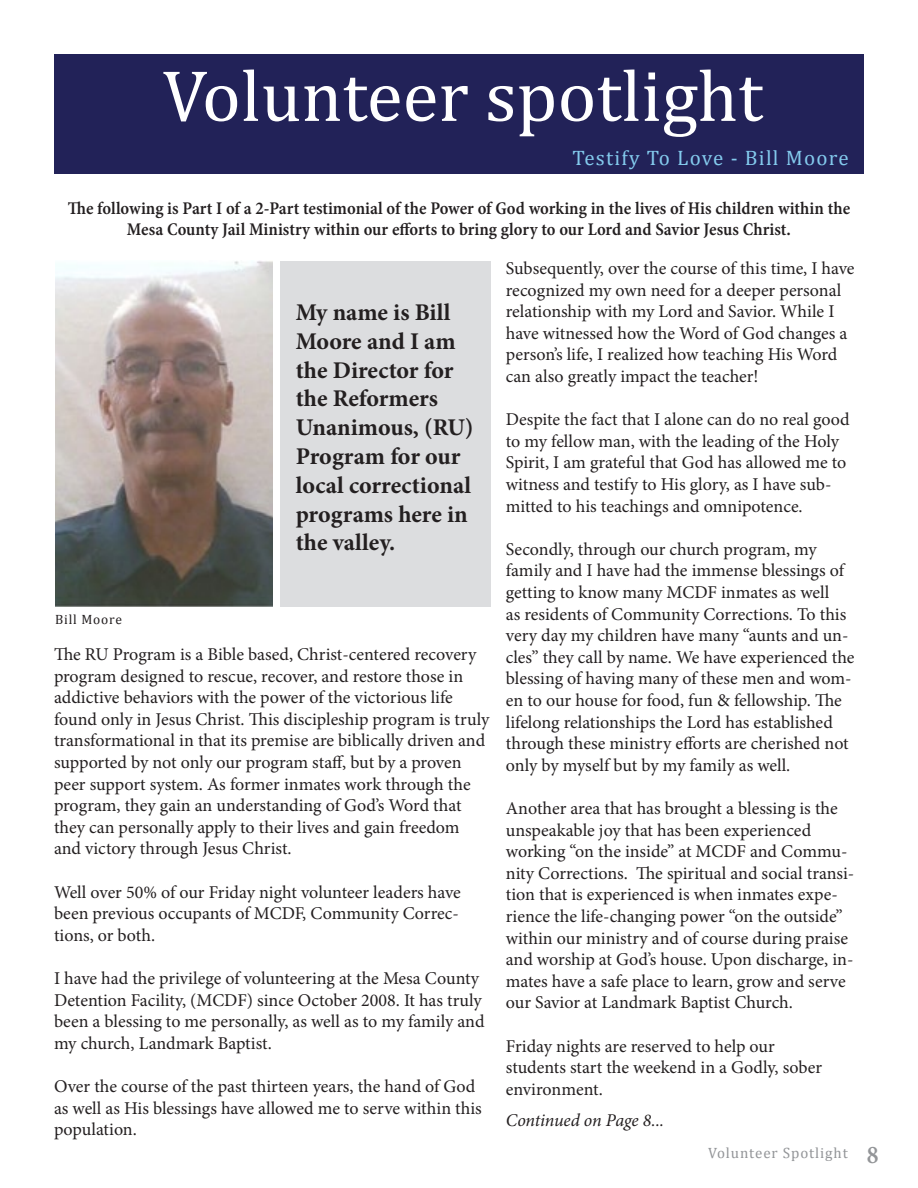
<style>
.page{position:relative;width:918px;height:1188px;background:#fff}
.page>*{position:absolute;margin:0;border:0;box-sizing:border-box;transform-origin:0 0}
.Left{font:73.5px "Cambria";color:#fff}
.t1{font:25.5px "Minion Pro Semibold Cn Capt";color:#939598}
.t2{font:700 24px/28.8px "Minion Pro";color:#231f20}
.Right{font:21px "Cambria";letter-spacing:.06em;color:#83caed}
.t3{font:18px/21.6px "Minion Pro";letter-spacing:-.005em;color:#231f20}
.t4{font:18px/21.6px "Minion Pro Semibold Cn Capt";color:#231f20;text-align:center}
.t5{font:italic 18px "Minion Pro";letter-spacing:-.01em;color:#231f20}
.Right-2{font:15px "Cambria";letter-spacing:.06em;color:#939598}
.Right-3{font:13.5px "Cambria";letter-spacing:.06em;color:#231f20}
</style>
<div class="page">
<div style="left:54px;top:54px;width:810px;height:120px;background:#222258"></div>
<div style="left:280px;top:261px;width:210px;height:346px;background:#dcdddf"></div>
<img style="left:55px;top:261px;width:218px;height:346px">
<p class="Left" style="left:163px;top:51px;width:602px">Volunteer spotlight</p>
<p class="Right" style="left:572px;top:145px;width:278px">Testify To Love - Bill Moore</p>
<p class="t4" style="left:68px;top:197px;width:784px">The following is Part I of a 2-Part testimonial of the Power of God working in the lives of His children within the<br>Mesa County Jail Ministry within our efforts to bring glory to our Lord and Savior Jesus Christ.</p>
<p class="Right-3" style="left:55px;top:611px;width:68px">Bill Moore</p>
<p class="t2" style="left:296px;top:298px;width:179px">My name is Bill<br>Moore and I am the Director for the Reformers<br>Unanimous, (RU)<br>Program for our local correctional programs here in the valley.</p>
<p class="t3" style="left:54px;top:644px;width:437px">The RU Program is a Bible based, Christ-centered recovery program designed to rescue, recover, and restore those in addictive behaviors with the power of the victorious life found only in Jesus Christ. This discipleship program is truly transformational in that its premise are biblically driven and supported by not only our program staff, but by a proven peer support system. As former inmates work through the program, they gain an understanding of God’s Word that they can personally apply to their lives and gain freedom and victory through Jesus Christ.</p>
<p class="t3" style="left:54px;top:881px;width:408px;text-align:justify">Well over 50% of our Friday night volunteer leaders have been previous occupants of MCDF, Community Correc&shy;tions, or both.</p>
<p class="t3" style="left:54px;top:968px;width:432px">I have had the privilege of volunteering at the Mesa County Detention Facility, (MCDF) since October 2008. It has truly been a blessing to me personally, as well as to my family and my church, Landmark Baptist.</p>
<p class="t3" style="left:54px;top:1076px;width:429px">Over the course of the past thirteen years, the hand of God as well as His blessings have allowed me to serve within this population.</p>
<p class="t3" style="left:506px;top:258px;width:350px">Subsequently, over the course of this time, I have recognized my own need for a deeper personal relationship with my Lord and Savior. While I have witnessed how the Word of God changes a person’s life, I realized how teaching His Word can also greatly impact the teacher!</p>
<p class="t3" style="left:506px;top:409px;width:345px">Despite the fact that I alone can do no real good to my fellow man, with the leading of the Holy Spirit, I am grateful that God has allowed me to witness and testify to His glory, as I have sub&shy;mitted to his teachings and omnipotence.</p>
<p class="t3" style="left:506px;top:538px;width:350px">Secondly, through our church program, my family and I have had the immense blessings of getting to know many MCDF inmates as well<br>as residents of Community Corrections. To this very day my children have many “aunts and un&shy;cles” they call by name. We have experienced the blessing of having many of these men and wom&shy;en to our house for food, fun &amp; fellowship. The lifelong relationships the Lord has established through these ministry efforts are cherished not only by myself but by my family as well.</p>
<p class="t3" style="left:506px;top:798px;width:350px">Another area that has brought a blessing is the unspeakable joy that has been experienced working “on the inside” at MCDF and Commu&shy;nity Corrections. The spiritual and social transi&shy;tion that is experienced is when inmates expe&shy;rience the life-changing power “on the outside” within our ministry and of course during praise and worship at God’s house. Upon discharge, in&shy;mates have a safe place to learn, grow and serve our Savior at Landmark Baptist Church.</p>
<p class="t3" style="left:506px;top:1035px;width:318px">Friday nights are reserved to help our students start the weekend in a Godly, sober environment.</p>
<p class="t5" style="left:506px;top:1108px;width:160px">Continued on Page 8...</p>
<p class="Right-2" style="left:708px;top:1144px;width:141px">Volunteer Spotlight</p>
<h2 class="t1" style="left:867px;top:1137px;width:13px">8</h2>
</div>
